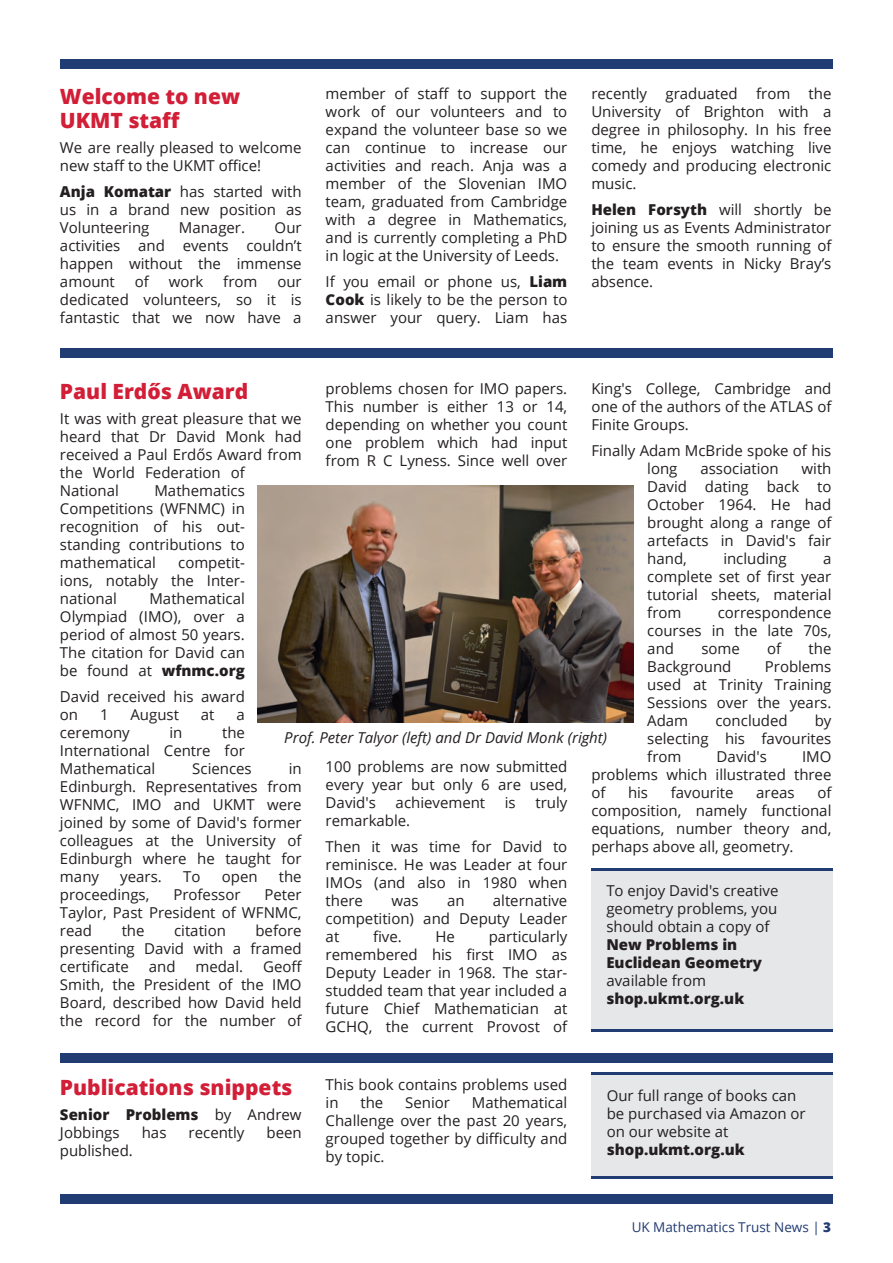
<style>
.page{position:relative;width:893px;height:1263px;background:#fff}
.page>*{position:absolute;margin:0;border:0;box-sizing:border-box;transform-origin:0 0}
.t1{font:800 21px/24px "Open Sans";color:#d21e37}
.t2{font:15px/18px "Open Sans";letter-spacing:-.005em;color:#231f20;text-align:justify}
.t3{font:800 15px/18px "Open Sans";color:#231f20}
.t4{font:italic 15px "Open Sans";color:#231f20}
.t5{font:13.5px "Open Sans";color:#213b73}
.s1{font-weight:800}
</style>
<div class="page">
<div style="left:592px;top:1075px;width:241px;height:103px;background:#e6e7e9"></div>
<div style="left:60px;top:60px;width:772px;height:9px;background:#213b73"></div>
<div style="left:60px;top:1053px;width:772px;height:9px;background:#213b73"></div>
<div style="left:60px;top:1194px;width:772px;height:9px;background:#213b73"></div>
<div style="left:60px;top:348px;width:772px;height:9px;background:#213b73"></div>
<hr style="left:591px;top:1072px;width:241px;height:3px;background:#213b73">
<hr style="left:591px;top:1176px;width:241px;height:3px;background:#213b73">
<div style="left:591px;top:869px;width:241px;height:160px;background:#e6e7e9"></div>
<hr style="left:591px;top:868px;width:241px;height:3px;background:#213b73">
<hr style="left:591px;top:1029px;width:241px;height:3px;background:#213b73">
<img style="left:258px;top:485px;width:375px;height:237px">
<h1 class="t1" style="left:60px;top:83px;width:182px">Welcome to new<br>UKMT staff</h1>
<p class="t2" style="left:60px;top:138px;width:243px">We are really pleased to welcome new staff to the UKMT office!</p>
<p class="t2" style="left:60px;top:182px;width:243px"><span class="s1">Anja Komatar</span> has started with us in a brand new position as Volunteering</p>
<p class="t2" style="left:60px;top:218px;width:243px;text-indent:215px">Our activities and events couldn’t happen without the immense amount</p>
<p class="t2" style="left:179px;top:218px;width:68px">Manager.</p>
<p class="t2" style="left:135px;top:272px;width:16px">of</p>
<p class="t2" style="left:169px;top:272px;width:36px">work</p>
<p class="t2" style="left:223px;top:272px;width:36px">from</p>
<p class="t2" style="left:60px;top:272px;width:243px;text-indent:217px">our dedicated volunteers, so it is fantastic that we now have a</p>
<p class="t2" style="left:326px;top:84px;width:243px">member of staff to support the work of our volunteers and to expand the volunteer base so we can continue to increase our activities and reach. Anja was a member of the Slovenian IMO team, graduated from Cambridge with a degree in Mathematics, and is currently completing a PhD in logic at the University of Leeds.</p>
<p class="t2" style="left:326px;top:272px;width:243px">If you email or phone us, <span class="s1">Liam Cook</span> is likely to be the person to answer your query. Liam has</p>
<p class="t2" style="left:591px;top:84px;width:242px">recently graduated from the University of Brighton with a degree in philosophy. In his free time, he enjoys watching live comedy and producing electronic music.</p>
<p class="t2" style="left:591px;top:200px;width:242px"><span class="s1">Helen Forsyth</span> will shortly be joining us as Events Administrator to ensure the smooth running of the team events in Nicky Bray’s absence.</p>
<p class="t2" style="left:591px;top:379px;width:242px">King's College, Cambridge and one of the authors of the ATLAS of Finite Groups.</p>
<p class="t2" style="left:647px;top:441px;width:186px;text-indent:-56px">Finally Adam McBride spoke of his long</p>
<p class="t2" style="left:326px;top:379px;width:243px">problems chosen for IMO papers.<br>This number is either 13 or 14, depending on whether you count one problem which had input from R C Lyness. Since well over</p>
<h1 class="t1" style="left:60px;top:379px;width:190px">Paul Erdős Award</h1>
<p class="t2" style="left:60px;top:409px;width:243px;text-align:left">It was with great pleasure that we heard that Dr David Monk had received a Paul Erdős Award from the World Federation of<br>National</p>
<p class="t2" style="left:647px;top:459px;width:186px;text-indent:154px">with David dating back to October 1964. He had brought along a range of artefacts in David's fair hand,</p>
<p class="t2" style="left:700px;top:459px;width:80px">association</p>
<p class="t2" style="left:60px;top:481px;width:186px;text-indent:94px">Mathematics Competitions (WFNMC) in recognition of his out&shy;standing contributions to mathematical</p>
<p class="t2" style="left:723px;top:549px;width:65px">including</p>
<p class="t2" style="left:647px;top:549px;width:186px;text-indent:176px">a complete set of first year tutorial sheets, material from</p>
<p class="t2" style="left:60px;top:553px;width:186px;text-indent:118px">competit&shy;ions, notably the Inter&shy;national</p>
<p class="t2" style="left:60px;top:589px;width:186px;text-indent:89px">Mathematical Olympiad (IMO), over a period of almost 50 years.<br>The citation for David can be found at <span class="s1">wfnmc.org</span></p>
<p class="t2" style="left:60px;top:687px;width:186px">David received his award on</p>
<p class="t2" style="left:647px;top:603px;width:186px;text-indent:70px">correspondence courses in the late 70s, and</p>
<p class="t2" style="left:701px;top:639px;width:40px">some</p>
<p class="t2" style="left:767px;top:639px;width:16px">of</p>
<p class="t2" style="left:809px;top:639px;width:24px">the</p>
<p class="t2" style="left:647px;top:657px;width:86px">Background</p>
<p class="t2" style="left:647px;top:657px;width:186px;text-indent:118px">Problems used at Trinity Training Sessions over the years.<br>Adam</p>
<p class="t2" style="left:100px;top:705px;width:10px">1</p>
<p class="t2" style="left:131px;top:705px;width:50px">August</p>
<p class="t2" style="left:201px;top:705px;width:15px">at</p>
<p class="t2" style="left:236px;top:705px;width:10px">a</p>
<p class="t2" style="left:60px;top:723px;width:71px">ceremony</p>
<p class="t2" style="left:169px;top:723px;width:14px">in</p>
<p class="t2" style="left:647px;top:711px;width:186px;text-indent:167px">by selecting his favourites from</p>
<p class="t2" style="left:715px;top:711px;width:74px">concluded</p>
<p class="t2" style="left:60px;top:723px;width:186px;text-indent:162px">the International Centre for Mathematical</p>
<p class="t4" style="left:284px;top:727px;width:324px">Prof. Peter Talyor (left) and Dr David Monk (right)</p>
<p class="t2" style="left:717px;top:747px;width:52px">David's</p>
<p class="t2" style="left:591px;top:747px;width:242px;text-indent:211px">IMO problems which illustrated three of</p>
<p class="t2" style="left:326px;top:757px;width:243px">100 problems are now submitted every year but only 6 are used, David's</p>
<p class="t2" style="left:60px;top:759px;width:243px;text-indent:229px">in Edinburgh. Representatives from WFNMC, IMO and UKMT were joined by some of David's former colleagues at the University of Edinburgh where he taught for many</p>
<p class="t2" style="left:192px;top:759px;width:61px">Sciences</p>
<p class="t2" style="left:591px;top:783px;width:242px;text-indent:226px">of composition, namely functional equations, number theory and, perhaps above all, geometry.</p>
<p class="t2" style="left:606px;top:881px;width:174px">To enjoy David's creative geometry problems, you should obtain a copy of</p>
<p class="t3" style="left:606px;top:935px;width:157px">New Problems in<br>Euclidean Geometry</p>
<p class="t2" style="left:606px;top:971px;width:101px">available from</p>
<p class="t3" style="left:606px;top:989px;width:139px">shop.ukmt.org.uk</p>
<p class="t2" style="left:628px;top:783px;width:22px">his</p>
<p class="t2" style="left:671px;top:783px;width:64px">favourite</p>
<p class="t2" style="left:756px;top:783px;width:40px">areas</p>
<p class="t2" style="left:396px;top:793px;width:91px">achievement</p>
<p class="t2" style="left:505px;top:793px;width:12px">is</p>
<p class="t2" style="left:535px;top:793px;width:33px">truly</p>
<p class="t2" style="left:326px;top:808px;width:243px;line-height:25.5px">remarkable.<br>Then it was time for David to</p>
<p class="t2" style="left:326px;top:855px;width:243px">reminisce. He was Leader at four IMOs (and also in 1980 when there</p>
<p class="t2" style="left:120px;top:867px;width:43px">years.</p>
<p class="t2" style="left:183px;top:867px;width:19px">To</p>
<p class="t2" style="left:222px;top:867px;width:37px">open</p>
<p class="t2" style="left:279px;top:867px;width:24px">the</p>
<p class="t2" style="left:60px;top:885px;width:91px">proceedings,</p>
<p class="t2" style="left:173px;top:885px;width:69px">Professor</p>
<p class="t2" style="left:60px;top:885px;width:243px;text-indent:204px">Peter Taylor, Past President of WFNMC, read</p>
<p class="t2" style="left:326px;top:891px;width:243px;text-indent:167px">alternative competition) and Deputy Leader at</p>
<p class="t2" style="left:391px;top:891px;width:29px">was</p>
<p class="t2" style="left:447px;top:891px;width:19px">an</p>
<p class="t2" style="left:60px;top:921px;width:243px;text-indent:195px">before presenting David with a framed certificate</p>
<p class="t2" style="left:122px;top:921px;width:24px">the</p>
<p class="t2" style="left:174px;top:921px;width:53px">citation</p>
<p class="t2" style="left:373px;top:927px;width:30px">five.</p>
<p class="t2" style="left:435px;top:927px;width:21px">He</p>
<p class="t2" style="left:326px;top:927px;width:243px;text-indent:163px">particularly remembered his first IMO as Deputy Leader in 1968. The star&shy;studded team that year included a future Chief Mathematician at GCHQ, the current Provost of</p>
<p class="t2" style="left:60px;top:957px;width:244px;text-indent:203px">Geoff Smith, the President of the IMO Board, described how David held the record for the number of</p>
<p class="t2" style="left:149px;top:957px;width:28px">and</p>
<p class="t2" style="left:195px;top:957px;width:49px">medal.</p>
<h1 class="t1" style="left:60px;top:1075px;width:234px">Publications snippets</h1>
<p class="t2" style="left:60px;top:1105px;width:243px"><span class="s1">Senior Problems</span> by Andrew<br>Jobbings</p>
<p class="t2" style="left:142px;top:1123px;width:26px">has</p>
<p class="t2" style="left:189px;top:1123px;width:57px">recently</p>
<p class="t2" style="left:267px;top:1123px;width:37px">been</p>
<p class="t2" style="left:60px;top:1141px;width:74px">published.</p>
<p class="t2" style="left:326px;top:1075px;width:243px">This book contains problems used in</p>
<p class="t2" style="left:326px;top:1093px;width:243px;text-indent:146px">Mathematical Challenge over the past 20 years, grouped together by difficulty and by topic.</p>
<p class="t2" style="left:607px;top:1086px;width:200px;text-align:left">Our full range of books can be purchased via Amazon or on our website at</p>
<p class="t2" style="left:360px;top:1093px;width:24px">the</p>
<p class="t2" style="left:405px;top:1093px;width:46px">Senior</p>
<p class="t3" style="left:607px;top:1140px;width:139px">shop.ukmt.org.uk</p>
<p class="t5" style="left:632px;top:1218px;width:201px">UK Mathematics Trust News | <span class="s1">3</span></p>
</div>
